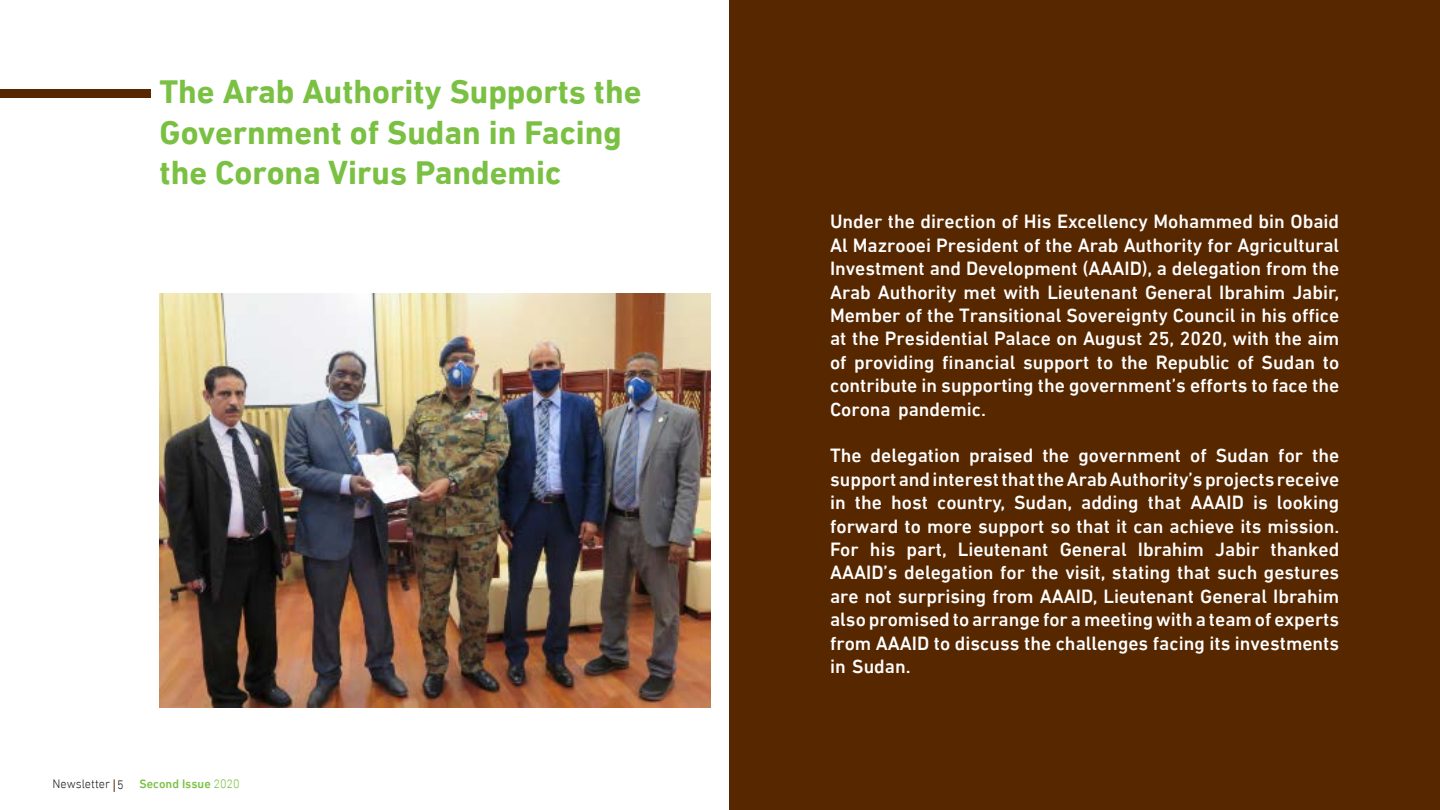
<style>
.page{position:relative;width:1440px;height:810px;background:#fff}
.page>*{position:absolute;margin:0;border:0;box-sizing:border-box;transform-origin:0 0}
.t1{font:700 33.75px/40.5px "DIN Next LTW23";color:#7ac143}
.t2{font:500 19.5px/23.4px "DIN Next LTW23";color:#fff;text-align:justify}
.t3{font:500 12.38px "DIN Next LTW23";color:#7ac143}
.t4{font:300 12.38px "DIN Next LTW23";color:#221f20}
.s1{font-weight:300}
</style>
<div class="page">
<svg style="left:114px;top:779px;width:1px;height:13px"></svg>
<div style="left:729px;top:0;width:711px;height:810px;background:#572700"></div>
<div style="left:0;top:89px;width:151px;height:9px;background:#572700"></div>
<img style="left:160px;top:294px;width:551px;height:413px">
<h1 class="t1" style="left:160px;top:71px;width:484px">The Arab Authority Supports the<br>Government of Sudan in Facing the Corona Virus Pandemic</h1>
<p class="t4" style="left:53px;top:776px;width:73px">Newsletter 5</p>
<p class="t3" style="left:140px;top:776px;width:102px">Second Issue <span class="s1">2020</span></p>
<p class="t2" style="left:830px;top:210px;width:511px">Under the direction of His Excellency Mohammed bin Obaid Al Mazrooei President of the Arab Authority for Agricultural Investment and Development (AAAID), a delegation from the Arab Authority met with Lieutenant General Ibrahim Jabir, Member of the Transitional Sovereignty Council in his office at the Presidential Palace on August 25, 2020, with the aim of providing financial support to the Republic of Sudan to contribute in supporting the government’s efforts to face the Corona pandemic.</p>
<p class="t2" style="left:830px;top:444px;width:511px">The delegation praised the government of Sudan for the support and interest that the Arab Authority’s projects receive in the host country, Sudan, adding that AAAID is looking forward to more support so that it can achieve its mission.<br>For his part, Lieutenant General Ibrahim Jabir thanked AAAID’s delegation for the visit, stating that such gestures are not surprising from AAAID, Lieutenant General Ibrahim also promised to arrange for a meeting with a team of experts from AAAID to discuss the challenges facing its investments in Sudan.</p>
</div>
